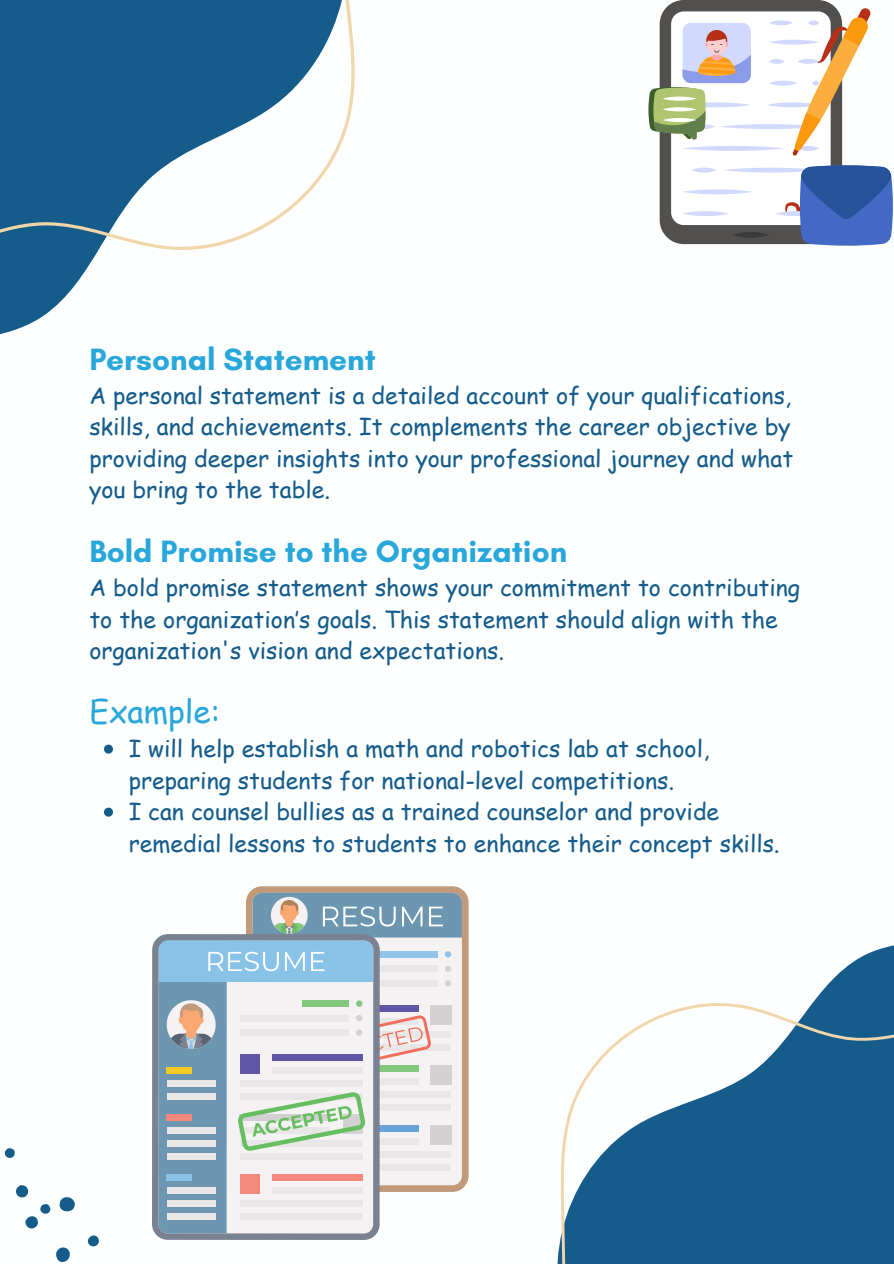
<style>
.page{position:relative;width:894px;height:1264px;background:#fff}
.page>*{position:absolute;margin:0;border:0;box-sizing:border-box;transform-origin:0 0}
.t1{font:700 31.35px "Glacial Indifference";color:#28a7db}
.t2{font:31.35px "Comic Sans MS";color:#28a7db}
.t3{font:23.1px/31.5px "Comic Sans MS";color:#155c8b}
</style>
<div class="page">
<svg style="left:456px;top:886px;width:437px;height:377px"></svg>
<svg style="left:0;top:0;width:355px;height:335px"></svg>
<div style="left:659px;top:0;width:182px;height:244px;background:#51504f;border-radius:24px"></div>
<div style="left:671px;top:11px;width:159px;height:214px;background:#fff;border-radius:13px"></div>
<svg style="left:648px;top:8px;width:222px;height:148px"></svg>
<svg style="left:682px;top:165px;width:210px;height:81px"></svg>
<svg style="left:56px;top:1247px;width:14px;height:15px"></svg>
<svg style="left:87px;top:1235px;width:12px;height:12px"></svg>
<svg style="left:16px;top:1185px;width:59px;height:44px"></svg>
<svg style="left:4px;top:1148px;width:11px;height:10px"></svg>
<div style="left:246px;top:886px;width:222px;height:305px;background:#c19a7a;border-radius:16px"></div>
<div style="left:152px;top:934px;width:227px;height:305px;background:#7a8190;border-radius:16px"></div>
<svg style="left:158px;top:892px;width:304px;height:341px;background:#c5d0d6"></svg>
<svg style="left:104px;top:744px;width:9px;height:9px"></svg>
<svg style="left:104px;top:807px;width:9px;height:9px"></svg>
<p class="t1" style="left:89px;top:340px;width:288px">Personal Statement</p>
<h1 class="t3" style="left:89px;top:379px;width:705px;text-align:justify">A personal statement is a detailed account of your qualifications, skills, and achievements. It complements the career objective by providing deeper insights into your professional journey and what you bring to the table.</h1>
<p class="t1" style="left:89px;top:532px;width:479px">Bold Promise to the Organization</p>
<h2 class="t3" style="left:89px;top:571px;width:712px">A bold promise statement shows your commitment to contributing to the organization’s goals. This statement should align with the organization's vision and expectations.</h2>
<p class="t2" style="left:89px;top:688px;width:132px">Example:</p>
<p class="t3" style="left:129px;top:732px;width:582px">I will help establish a math and robotics lab at school, preparing students for national-level competitions.</p>
<h1 class="t3" style="left:129px;top:795px;width:652px">I can counsel bullies as a trained counselor and provide remedial lessons to students to enhance their concept skills.</h1>
</div>
